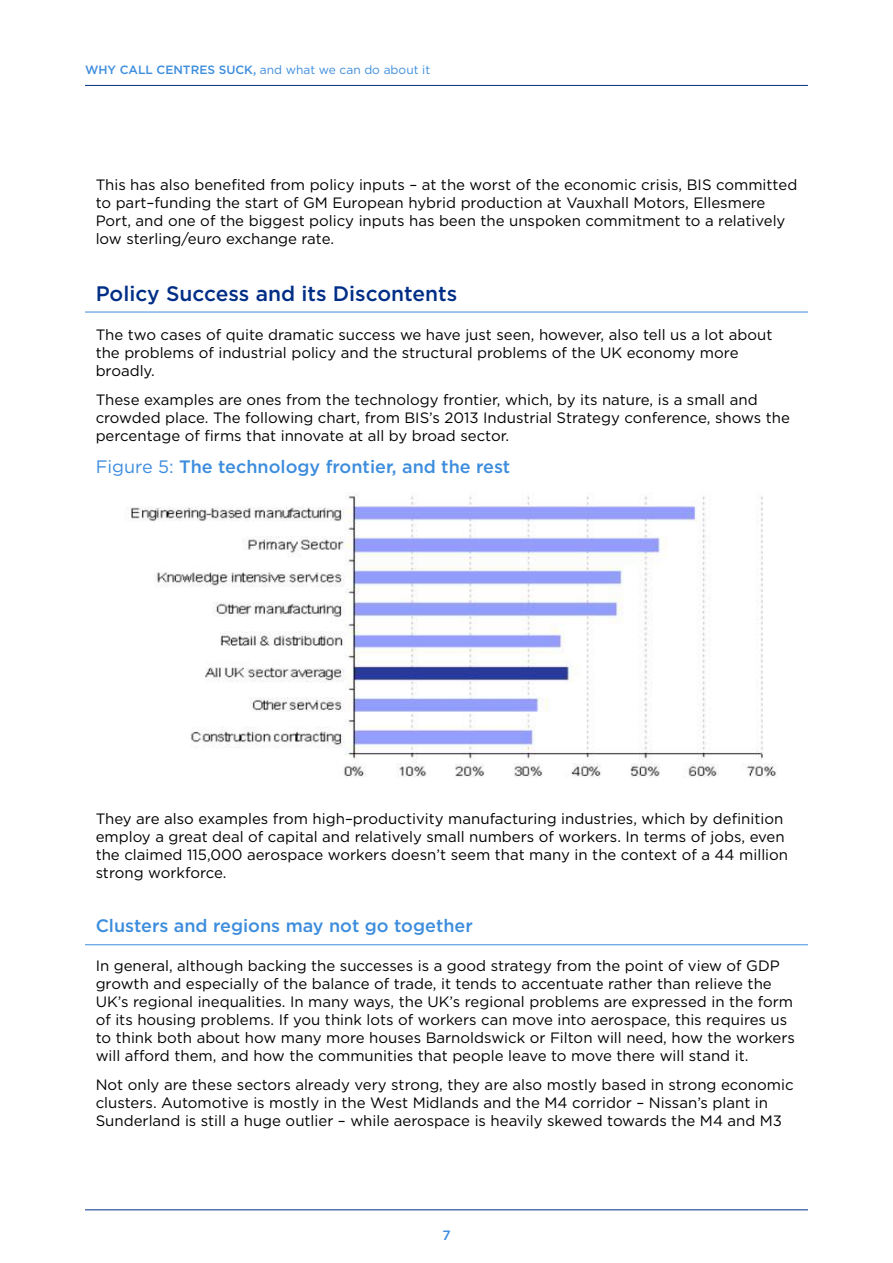
<style>
.page{position:relative;width:893px;height:1263px;background:#fff}
.page>*{position:absolute;margin:0;border:0;box-sizing:border-box;transform-origin:0 0}
.t1{font:500 21px "Gotham HTF";color:#002e86}
.t2{font:500 18px "Gotham HTF";color:#3d8ddd}
.t3{font:15px/18px "Gotham HTF";color:#000}
.t4{font:500 13.5px "Gotham HTF";color:#3d8ddd}
.t5{font:12px "Gotham HTF";color:#3d8ddd}
.s1{font-weight:500}
.s2{font-weight:400}
</style>
<div class="page">
<hr style="left:85px;top:1209px;width:723px;height:1px;background:#002e86">
<hr style="left:85px;top:85px;width:723px;height:1px;background:#002e86">
<hr style="left:85px;top:312px;width:723px;height:1px;background:#3d8ddd">
<hr style="left:85px;top:944px;width:723px;height:1px;background:#3d8ddd">
<img style="left:127px;top:495px;width:650px;height:283px">
<p class="t5" style="left:85px;top:63px;width:347px"><span class="s1">WHY CALL CENTRES SUCK,</span> and what we can do about it</p>
<p class="t3" style="left:96px;top:175px;width:703px">This has also benefited from policy inputs – at the worst of the economic crisis, BIS committed to part–funding the start of GM European hybrid production at Vauxhall Motors, Ellesmere Port, and one of the biggest policy inputs has been the unspoken commitment to a relatively low sterling/euro exchange rate.</p>
<h1 class="t1" style="left:96px;top:282px;width:363px">Policy Success and its Discontents</h1>
<p class="t3" style="left:96px;top:326px;width:678px">The two cases of quite dramatic success we have just seen, however, also tell us a lot about the problems of industrial policy and the structural problems of the UK economy more broadly.</p>
<p class="t3" style="left:96px;top:390px;width:696px">These examples are ones from the technology frontier, which, by its nature, is a small and crowded place. The following chart, from BIS’s 2013 Industrial Strategy conference, shows the percentage of firms that innovate at all by broad sector.</p>
<p class="t2" style="left:96px;top:457px;width:416px"><span class="s2">Figure 5:</span> The technology frontier, and the rest</p>
<p class="t3" style="left:96px;top:810px;width:694px">They are also examples from high–productivity manufacturing industries, which by definition employ a great deal of capital and relatively small numbers of workers. In terms of jobs, even the claimed 115,000 aerospace workers doesn’t seem that many in the context of a 44 million strong workforce.</p>
<p class="t2" style="left:96px;top:915px;width:379px">Clusters and regions may not go together</p>
<p class="t3" style="left:96px;top:956px;width:701px">In general, although backing the successes is a good strategy from the point of view of GDP growth and especially of the balance of trade, it tends to accentuate rather than relieve the UK’s regional inequalities. In many ways, the UK’s regional problems are expressed in the form of its housing problems. If you think lots of workers can move into aerospace, this requires us to think both about how many more houses Barnoldswick or Filton will need, how the workers will afford them, and how the communities that people leave to move there will stand it.</p>
<p class="t3" style="left:96px;top:1075px;width:699px">Not only are these sectors already very strong, they are also mostly based in strong economic clusters. Automotive is mostly in the West Midlands and the M4 corridor – Nissan’s plant in<br>Sunderland is still a huge outlier – while aerospace is heavily skewed towards the M4 and M3</p>
<p class="t4" style="left:442px;top:1228px;width:10px">7</p>
</div>
